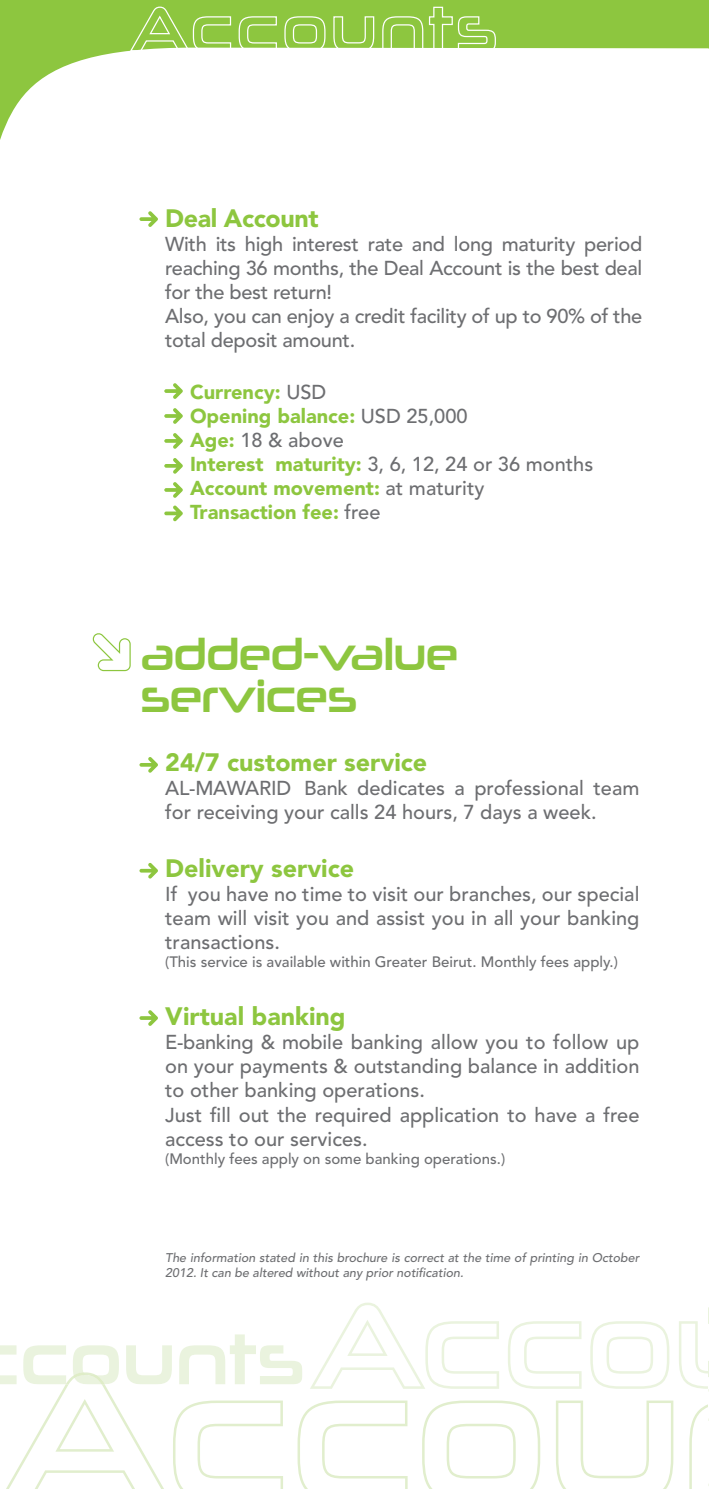
<style>
.page{position:relative;width:709px;height:1489px;background:#fff}
.page>*{position:absolute;margin:0;border:0;box-sizing:border-box;transform-origin:0 0}
.t1{font:45px/42.5px "Neuropolitical Rg";letter-spacing:-.025em;color:#8dc63f;scale:.91 1}
.t2{font:900 25px "Avenir";color:#8dc63f}
.t3{font:500 20px/24px "Avenir";color:#6d6e71}
.t4{font:900 20px/24px "Avenir";color:#8dc63f}
.t5{font:500 15px "Avenir";color:#6d6e71}
.t6{font:italic 500 12.5px/15px "Avenir";color:#6d6e71}
.s1{font-weight:500;color:#6d6e71}
</style>
<div class="page">
<svg style="left:0;top:0;width:708px;height:140px"></svg>
<svg style="left:708px;top:0;width:1px;height:49px"></svg>
<svg style="left:129px;top:6px;width:103px;height:46px;background:#a0cf60"></svg>
<svg style="left:238px;top:16px;width:39px;height:36px"></svg>
<svg style="left:284px;top:16px;width:42px;height:36px;background:#a9d46f"></svg>
<svg style="left:333px;top:16px;width:42px;height:36px"></svg>
<svg style="left:381px;top:6px;width:115px;height:46px;background:#a2d063"></svg>
<svg style="left:7px;top:1384px;width:303px;height:104px"></svg>
<svg style="left:0;top:1345px;width:17px;height:39px"></svg>
<svg style="left:126px;top:1345px;width:46px;height:39px"></svg>
<svg style="left:179px;top:1334px;width:123px;height:50px"></svg>
<svg style="left:23px;top:1345px;width:96px;height:39px"></svg>
<svg style="left:310px;top:1302px;width:399px;height:186px"></svg>
<svg style="left:92px;top:633px;width:39px;height:38px"></svg>
<svg style="left:139px;top:757px;width:19px;height:15px"></svg>
<svg style="left:139px;top:211px;width:19px;height:16px"></svg>
<svg style="left:164px;top:383px;width:19px;height:16px"></svg>
<svg style="left:164px;top:408px;width:19px;height:16px"></svg>
<svg style="left:164px;top:433px;width:19px;height:16px"></svg>
<svg style="left:164px;top:458px;width:19px;height:15px"></svg>
<svg style="left:164px;top:482px;width:19px;height:16px"></svg>
<svg style="left:164px;top:505px;width:19px;height:16px"></svg>
<svg style="left:139px;top:863px;width:19px;height:15px"></svg>
<svg style="left:139px;top:1010px;width:19px;height:15px"></svg>
<p class="t2" style="left:165px;top:203px;width:155px">Deal Account</p>
<p class="t3" style="left:165px;top:232px;width:478px">With its high interest rate and long maturity period reaching 36 months, the Deal Account is the best deal for the best return!<br>Also, you can enjoy a credit facility of up to 90% of the total deposit amount.</p>
<p class="t4" style="left:190px;top:380px;width:405px">Currency: <span class="s1">USD<br></span>Opening balance: <span class="s1">USD 25,000<br></span>Age: <span class="s1">18 &amp; above<br></span>Interest maturity: <span class="s1">3, 6, 12, 24 or 36 months<br></span>Account movement: <span class="s1">at maturity<br></span>Transaction fee: <span class="s1">free</span></p>
<h1 class="t1" style="left:140px;top:631px;width:351px">added-value services</h1>
<p class="t2" style="left:165px;top:746px;width:263px">24/7 customer service</p>
<p class="t3" style="left:165px;top:776px;width:476px">AL-MAWARID Bank dedicates a professional team for receiving your calls 24 hours, 7 days a week.</p>
<p class="t2" style="left:165px;top:853px;width:190px">Delivery service</p>
<p class="t3" style="left:165px;top:882px;width:476px;text-align:justify">If you have no time to visit our branches, our special team will visit you and assist you in all your banking transactions.</p>
<p class="t5" style="left:165px;top:953px;width:454px">(This service is available within Greater Beirut. Monthly fees apply.)</p>
<p class="t2" style="left:165px;top:1001px;width:182px">Virtual banking</p>
<p class="t3" style="left:165px;top:1030px;width:476px">E-banking &amp; mobile banking allow you to follow up on your payments &amp; outstanding balance in addition to other banking operations.<br>Just fill out the required application to have a free access to our services.</p>
<p class="t5" style="left:165px;top:1149px;width:341px">(Monthly fees apply on some banking operations.)</p>
<p class="t6" style="left:165px;top:1250px;width:476px">The information stated in this brochure is correct at the time of printing in October<br>2012. It can be altered without any prior notification.</p>
</div>
